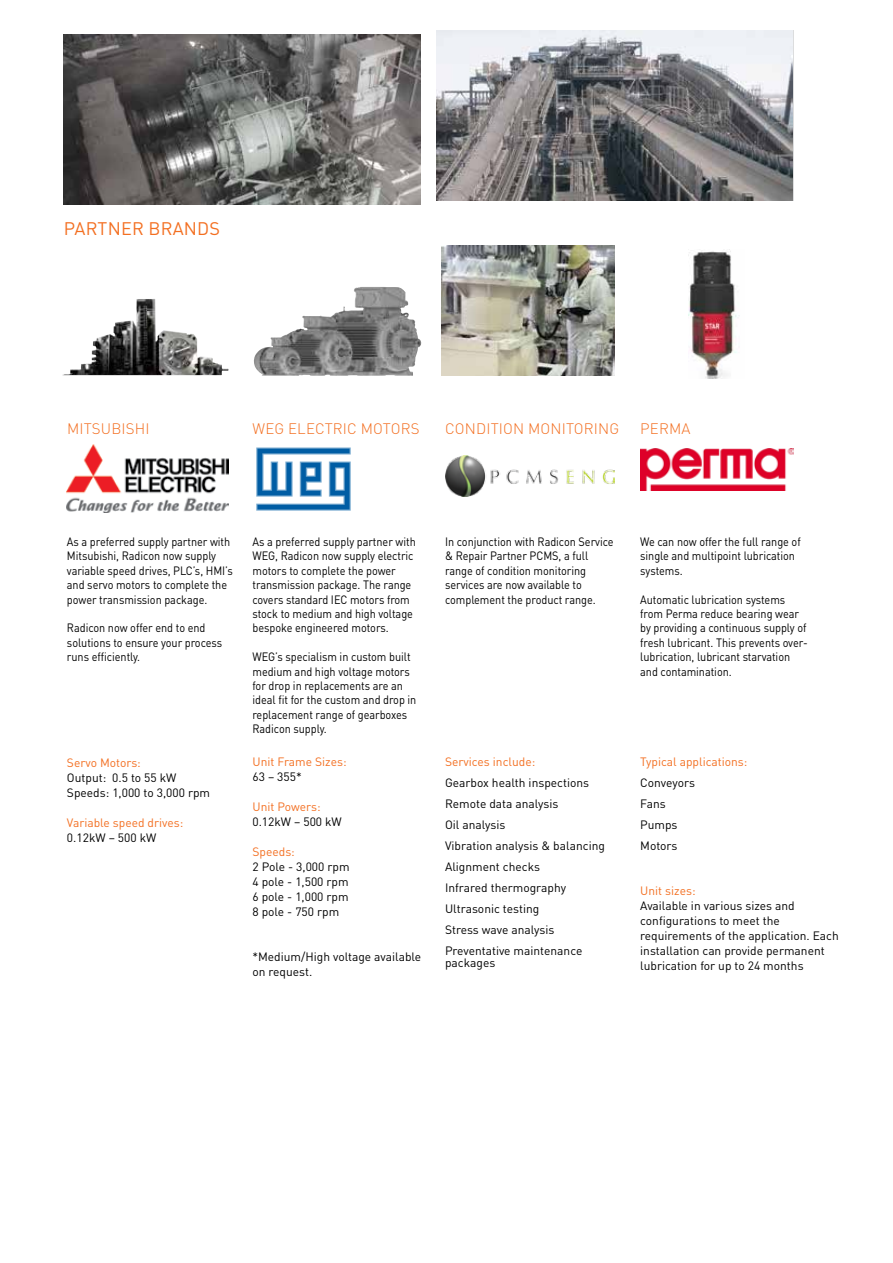
<style>
.page{position:relative;width:893px;height:1263px;background:#fff}
.page>*{position:absolute;margin:0;border:0;box-sizing:border-box;transform-origin:0 0}
.t1{font:18px "DIN Pro";letter-spacing:.01em;color:#f36f21}
.t2{font:300 15px "DIN Pro";letter-spacing:.01em;color:#f36f21}
.t3{font:12px/14.4px "DIN Pro";letter-spacing:-.005em;color:#000;scale:.91 1}
.t4{font:12px/21px "DIN Pro";letter-spacing:-.005em;color:#000}
.t5{font:12px "DIN Pro";color:#f36f21}
</style>
<div class="page">
<img style="left:64px;top:34px;width:357px;height:170px">
<img style="left:436px;top:31px;width:356px;height:170px">
<img style="left:254px;top:287px;width:110px;height:89px">
<img style="left:441px;top:246px;width:173px;height:129px">
<img style="left:67px;top:445px;width:162px;height:67px">
<img style="left:445px;top:456px;width:169px;height:41px">
<img style="left:256px;top:447px;width:95px;height:64px">
<img style="left:63px;top:299px;width:166px;height:76px">
<img style="left:688px;top:249px;width:52px;height:130px">
<img style="left:640px;top:449px;width:154px;height:42px">
<h1 class="t1" style="left:64px;top:216px;width:158px">PARTNER BRANDS</h1>
<p class="t2" style="left:67px;top:418px;width:84px">MITSUBISHI</p>
<p class="t2" style="left:253px;top:418px;width:168px">WEG ELECTRIC MOTORS</p>
<p class="t2" style="left:445px;top:418px;width:176px">CONDITION MONITORING</p>
<p class="t2" style="left:640px;top:418px;width:52px">PERMA</p>
<p class="t3" style="left:67px;top:534px;width:184px">As a preferred supply partner with<br>Mitsubishi, Radicon now supply variable speed drives, PLC’s, HMI’s and servo motors to complete the power transmission package.</p>
<p class="t3" style="left:67px;top:620px;width:172px">Radicon now offer end to end solutions to ensure your process runs efficiently.</p>
<p class="t5" style="left:67px;top:754px;width:75px">Servo Motors:</p>
<p class="t4" style="left:67px;top:769px;width:145px;line-height:15px">Output: 0.5 to 55 kW<br>Speeds: 1,000 to 3,000 rpm</p>
<p class="t5" style="left:67px;top:814px;width:118px">Variable speed drives:</p>
<p class="t4" style="left:67px;top:826px;width:91px">0.12kW – 500 kW</p>
<p class="t3" style="left:252px;top:534px;width:181px">As a preferred supply partner with<br>WEG, Radicon now supply electric motors to complete the power transmission package. The range covers standard IEC motors from stock to medium and high voltage bespoke engineered motors.</p>
<p class="t3" style="left:252px;top:649px;width:182px">WEG’s specialism in custom built medium and high voltage motors for drop in replacements are an ideal fit for the custom and drop in replacement range of gearboxes<br>Radicon supply.</p>
<p class="t5" style="left:252px;top:754px;width:96px">Unit Frame Sizes:</p>
<p class="t4" style="left:252px;top:766px;width:51px">63 – 355*</p>
<p class="t5" style="left:252px;top:799px;width:70px">Unit Powers:</p>
<p class="t4" style="left:252px;top:811px;width:91px">0.12kW – 500 kW</p>
<p class="t5" style="left:252px;top:844px;width:44px">Speeds:</p>
<p class="t4" style="left:252px;top:859px;width:99px;line-height:15px;text-align:justify">2 Pole - 3,000 rpm 4 pole - 1,500 rpm 6 pole - 1,000 rpm 8 pole - 750 rpm</p>
<p class="t4" style="left:252px;top:949px;width:170px;line-height:15px">*Medium/High voltage available on request.</p>
<p class="t3" style="left:445px;top:534px;width:187px">In conjunction with Radicon Service &amp; Repair Partner PCMS, a full range of condition monitoring services are now available to complement the product range.</p>
<p class="t5" style="left:445px;top:754px;width:92px">Services include:</p>
<p class="t4" style="left:445px;top:772px;width:161px">Gearbox health inspections<br>Remote data analysis<br>Oil analysis<br>Vibration analysis &amp; balancing<br>Alignment checks<br>Infrared thermography<br>Ultrasonic testing<br>Stress wave analysis<br>Preventative maintenance</p>
<p class="t4" style="left:445px;top:952px;width:52px">packages</p>
<p class="t3" style="left:640px;top:534px;width:178px">We can now offer the full range of single and multipoint lubrication systems.</p>
<p class="t3" style="left:640px;top:592px;width:186px">Automatic lubrication systems from Perma reduce bearing wear by providing a continuous supply of fresh lubricant. This prevents over&shy;lubrication, lubricant starvation and contamination.</p>
<p class="t5" style="left:640px;top:754px;width:109px">Typical applications:</p>
<p class="t4" style="left:640px;top:772px;width:56px">Conveyors<br>Fans<br>Pumps<br>Motors</p>
<p class="t5" style="left:640px;top:883px;width:57px">Unit sizes:</p>
<p class="t4" style="left:640px;top:898px;width:200px;line-height:15px">Available in various sizes and configurations to meet the requirements of the application. Each installation can provide permanent lubrication for up to 24 months</p>
</div>
